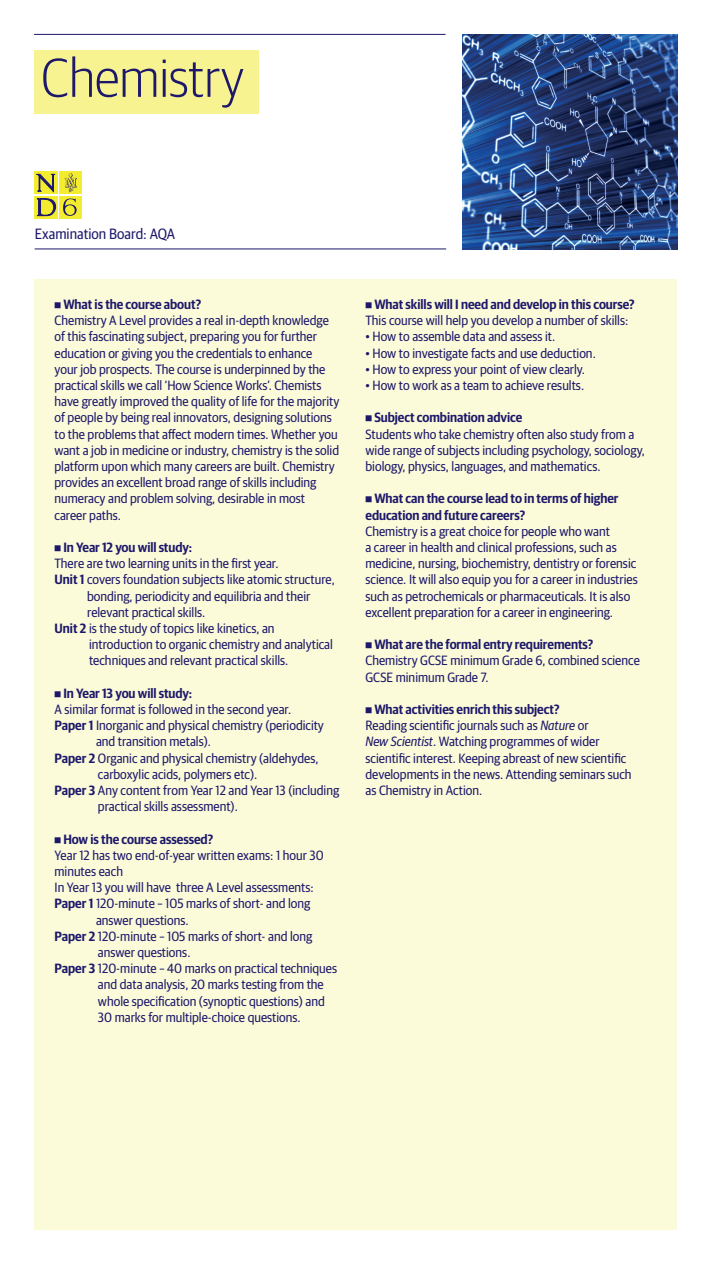
<style>
.page{position:relative;width:711px;height:1263px;background:#fff}
.page>*{position:absolute;margin:0;border:0;box-sizing:border-box;transform-origin:0 0}
.Subject_Name{font:300 54.9px "Guardian Sans Narrow";color:#1d186a}
.Subject_Staff_Regular{font:15px "Guardian Sans Narrow";color:#1d186a}
.Subjects_Body_Copy{font:13.5px/16.2px "Guardian Sans Narrow";color:#1d186a}
.Subjects_Headers{font:600 13.5px/16.2px "Guardian Sans Narrow";letter-spacing:-.005em;color:#1d186a}
.s1{font-weight:600}
.s2{font-style:italic}
</style>
<div class="page">
<div style="left:34px;top:279px;width:642px;height:951px;background:#fbfad9"></div>
<img style="left:462px;top:35px;width:214px;height:214px">
<hr style="left:35px;top:249px;width:411px;height:1px;background:#1d186a">
<hr style="left:34px;top:34px;width:411px;height:1px;background:#1d186a">
<div style="left:34px;top:172px;width:48px;height:48px;background:linear-gradient(to right,#fff,#fff)"></div>
<svg style="left:34px;top:196px;width:23px;height:23px"></svg>
<div style="left:59px;top:196px;width:23px;height:23px;background:#f4ed2f"></div>
<div style="left:34px;top:172px;width:23px;height:22px;background:#f4ed2f"></div>
<div style="left:59px;top:172px;width:23px;height:22px;background:#f4ed2f"></div>
<svg style="left:65px;top:173px;width:12px;height:19px"></svg>
<svg style="left:37px;top:174px;width:18px;height:18px"></svg>
<svg style="left:37px;top:199px;width:19px;height:17px"></svg>
<svg style="left:63px;top:198px;width:14px;height:18px"></svg>
<div style="left:34px;top:50px;width:224px;height:63px;background:#f8f391"></div>
<p class="Subject_Name" style="left:41px;top:41px;width:204px">Chemistry</p>
<p class="Subject_Staff_Regular" style="left:35px;top:223px;width:142px">Examination Board: AQA</p>
<p class="Subjects_Headers" style="left:54px;top:295px;width:148px"><sup>N</sup> What is the course about?</p>
<p class="Subjects_Body_Copy" style="left:54px;top:311px;width:286px">Chemistry A Level provides a real in-depth knowledge of this fascinating subject, preparing you for further education or giving you the credentials to enhance<br>your job prospects. The course is underpinned by the practical skills we call ‘How Science Works’. Chemists have greatly improved the quality of life for the majority of people by being real innovators, designing solutions to the problems that affect modern times. Whether you want a job in medicine or industry, chemistry is the solid platform upon which many careers are built. Chemistry provides an excellent broad range of skills including numeracy and problem solving, desirable in most career paths.</p>
<p class="Subjects_Headers" style="left:54px;top:538px;width:139px"><sup>N</sup> In Year 12 you will study:</p>
<p class="Subjects_Body_Copy" style="left:54px;top:554px;width:225px">There are two learning units in the first year.</p>
<p class="Subjects_Body_Copy" style="left:87px;top:571px;width:249px;text-indent:-33px"><span class="s1">Unit 1</span> covers foundation subjects like atomic structure, bonding, periodicity and equilibria and their relevant practical skills.</p>
<p class="Subjects_Body_Copy" style="left:89px;top:619px;width:245px;text-indent:-34px"><span class="s1">Unit 2</span> is the study of topics like kinetics, an introduction to organic chemistry and analytical techniques and relevant practical skills.</p>
<p class="Subjects_Headers" style="left:54px;top:684px;width:139px"><sup>N</sup> In Year 13 you will study:</p>
<p class="Subjects_Body_Copy" style="left:54px;top:700px;width:238px">A similar format is followed in the second year.</p>
<p class="Subjects_Body_Copy" style="left:96px;top:716px;width:229px;text-indent:-41px"><span class="s1">Paper 1</span> Inorganic and physical chemistry (periodicity and transition metals).</p>
<p class="Subjects_Body_Copy" style="left:98px;top:749px;width:222px;text-indent:-43px"><span class="s1">Paper 2</span> Organic and physical chemistry (aldehydes, carboxylic acids, polymers etc).</p>
<p class="Subjects_Body_Copy" style="left:98px;top:781px;width:242px;text-indent:-43px"><span class="s1">Paper 3</span> Any content from Year 12 and Year 13 (including practical skills assessment).</p>
<p class="Subjects_Headers" style="left:54px;top:830px;width:160px"><sup>N</sup> How is the course assessed?</p>
<p class="Subjects_Body_Copy" style="left:54px;top:846px;width:270px">Year 12 has two end-of-year written exams: 1 hour 30 minutes each</p>
<p class="Subjects_Body_Copy" style="left:54px;top:878px;width:260px">In Year 13 you will have three A Level assessments:</p>
<p class="Subjects_Body_Copy" style="left:96px;top:895px;width:216px;text-indent:-41px"><span class="s1">Paper 1</span> 120-minute – 105 marks of short- and long answer questions.</p>
<p class="Subjects_Body_Copy" style="left:98px;top:927px;width:216px;text-indent:-43px"><span class="s1">Paper 2</span> 120-minute – 105 marks of short- and long answer questions.</p>
<p class="Subjects_Body_Copy" style="left:98px;top:959px;width:240px;text-indent:-43px"><span class="s1">Paper 3</span> 120-minute – 40 marks on practical techniques and data analysis, 20 marks testing from the whole specification (synoptic questions) and 30 marks for multiple-choice questions.</p>
<p class="Subjects_Headers" style="left:365px;top:295px;width:270px"><sup>N</sup> What skills will I need and develop in this course?</p>
<p class="Subjects_Body_Copy" style="left:365px;top:311px;width:264px">This course will help you develop a number of skills:</p>
<p class="Subjects_Body_Copy" style="left:365px;top:328px;width:191px">• How to assemble data and assess it.</p>
<p class="Subjects_Body_Copy" style="left:365px;top:344px;width:232px">• How to investigate facts and use deduction.</p>
<p class="Subjects_Body_Copy" style="left:365px;top:360px;width:221px">• How to express your point of view clearly.</p>
<p class="Subjects_Body_Copy" style="left:365px;top:376px;width:220px">• How to work as a team to achieve results.</p>
<p class="Subjects_Headers" style="left:365px;top:409px;width:158px"><sup>N</sup> Subject combination advice</p>
<p class="Subjects_Body_Copy" style="left:365px;top:425px;width:280px">Students who take chemistry often also study from a wide range of subjects including psychology, sociology, biology, physics, languages, and mathematics.</p>
<p class="Subjects_Headers" style="left:365px;top:490px;width:254px"><sup>N</sup> What can the course lead to in terms of higher education and future careers?</p>
<p class="Subjects_Body_Copy" style="left:365px;top:522px;width:273px">Chemistry is a great choice for people who want<br>a career in health and clinical professions, such as medicine, nursing, biochemistry, dentistry or forensic science. It will also equip you for a career in industries such as petrochemicals or pharmaceuticals. It is also excellent preparation for a career in engineering.</p>
<p class="Subjects_Headers" style="left:365px;top:635px;width:229px"><sup>N</sup> What are the formal entry requirements?</p>
<p class="Subjects_Body_Copy" style="left:365px;top:652px;width:276px">Chemistry GCSE minimum Grade 6, combined science<br>GCSE minimum Grade 7.</p>
<p class="Subjects_Headers" style="left:365px;top:700px;width:195px"><sup>N</sup> What activities enrich this subject?</p>
<p class="Subjects_Body_Copy" style="left:365px;top:716px;width:267px">Reading scientific journals such as <span class="s2">Nature</span> or<br><span class="s2">New Scientist</span>. Watching programmes of wider scientific interest. Keeping abreast of new scientific developments in the news. Attending seminars such as Chemistry in Action.</p>
</div>
